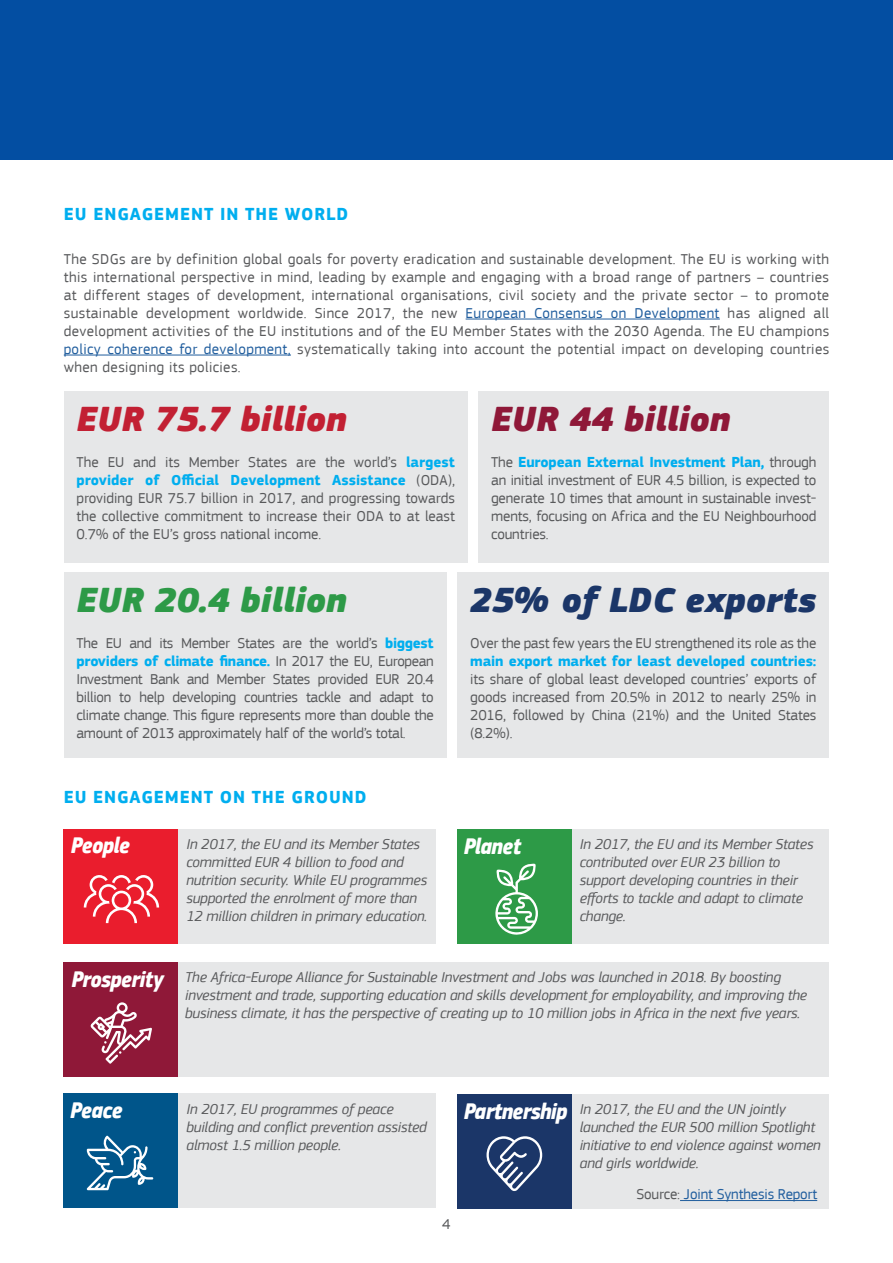
<style>
.page{position:relative;width:893px;height:1263px;background:#fff}
.page>*{position:absolute;margin:0;border:0;box-sizing:border-box;transform-origin:0 0}
.t1{font:36px "EC Square Sans Pro Extra Black Itali";color:#1b3668}
.t2{font:36px "EC Square Sans Pro Extra Black Itali";color:#c22033}
.t3{font:36px "EC Square Sans Pro Extra Black Itali";color:#2d9a47}
.t4{font:36px "EC Square Sans Pro Extra Black Itali";color:#8f1838}
.t5{font:italic 700 23.25px "EC Square Sans Cond Pro";letter-spacing:-.01em;color:#fff}
.t6{font:700 18px "EC Square Sans Pro";letter-spacing:.05em;color:#00aeef}
.t7{font:15px/18px "EC Square Sans Pro";letter-spacing:-.01em;color:#58595b;text-align:justify}
.t8{font:italic 15px/18px "EC Square Sans Pro";letter-spacing:-.01em;color:#58595b}
.t9{font:700 15px "EC Square Sans Pro";letter-spacing:-.01em;color:#00aeef}
.t10{font:15px "EC Square Sans Pro";letter-spacing:-.01em;color:#215e9e}
.s1{color:#215e9e}
.s2{font-weight:700;color:#00aeef}
.s3{color:#58595b}
</style>
<div class="page">
<div style="left:178px;top:829px;width:258px;height:115px;background:#e6e7e8"></div>
<div style="left:571px;top:829px;width:258px;height:115px;background:#e6e7e8"></div>
<div style="left:178px;top:1094px;width:258px;height:114px;background:#e6e7e8"></div>
<div style="left:571px;top:1094px;width:258px;height:114px;background:#e6e7e8"></div>
<div style="left:177px;top:962px;width:652px;height:115px;background:#e6e7e8"></div>
<hr style="left:680px;top:1200px;width:137px;height:1px;background:#215e9e">
<div style="left:64px;top:391px;width:404px;height:172px;background:#e6e7e8"></div>
<div style="left:64px;top:572px;width:382px;height:185px;background:#e6e7e8"></div>
<div style="left:478px;top:391px;width:351px;height:172px;background:#e6e7e8"></div>
<div style="left:457px;top:572px;width:372px;height:185px;background:#e6e7e8"></div>
<hr style="left:466px;top:319px;width:254px;height:1px;background:#215e9e">
<hr style="left:64px;top:355px;width:227px;height:1px;background:#215e9e">
<div style="left:457px;top:1094px;width:115px;height:114px;background:#1b3668"></div>
<svg style="left:486px;top:1136px;width:56px;height:55px"></svg>
<div style="left:457px;top:829px;width:114px;height:115px;background:#2d9a47"></div>
<svg style="left:495px;top:863px;width:43px;height:72px"></svg>
<div style="left:64px;top:829px;width:114px;height:115px;background:#ea1d2d"></div>
<svg style="left:84px;top:875px;width:75px;height:48px"></svg>
<div style="left:64px;top:1094px;width:114px;height:114px;background:#00558a"></div>
<svg style="left:87px;top:1135px;width:66px;height:55px"></svg>
<div style="left:64px;top:962px;width:114px;height:115px;background:#8f1838"></div>
<svg style="left:91px;top:1002px;width:61px;height:62px"></svg>
<div style="left:0;top:0;width:893px;height:160px;background:#034ea2"></div>
<p class="t6" style="left:64px;top:203px;width:286px">EU ENGAGEMENT IN THE WORLD</p>
<p class="t7" style="left:64px;top:250px;width:767px">The SDGs are by definition global goals for poverty eradication and sustainable development. The EU is working with this international perspective in mind, leading by example and engaging with a broad range of partners – countries at different stages of development, international organisations, civil society and the private sector – to promote sustainable development worldwide. Since 2017, the new <span class="s1">European Consensus on Development</span> has aligned all development activities of the EU institutions and of the EU Member States with the 2030 Agenda. The EU champions <span class="s1">policy coherence for development,</span> systematically taking into account the potential impact on developing countries when designing its policies.</p>
<h1 class="t2" style="left:77px;top:397px;width:272px">EUR 75.7 billion</h1>
<p class="t7" style="left:77px;top:453px;width:380px">The EU and its Member States are the world’s <span class="s2">largest provider of Official Development Assistance</span> (ODA), providing EUR 75.7 billion in 2017, and progressing towards the collective commitment to increase their ODA to at least 0.7% of the EU’s gross national income.</p>
<h1 class="t4" style="left:491px;top:397px;width:241px">EUR 44 billion</h1>
<p class="t7" style="left:491px;top:453px;width:327px">The <span class="s2">European External Investment Plan,</span> through an initial investment of EUR 4.5 billion, is expected to generate 10 times that amount in sustainable invest&shy;ments, focusing on Africa and the EU Neighbourhood countries.</p>
<h1 class="t3" style="left:77px;top:577px;width:272px">EUR 20.4 billion</h1>
<p class="t7" style="left:77px;top:634px;width:359px">The EU and its Member States are the world’s <span class="s2">biggest providers of climate finance.</span> In 2017 the EU, European Investment Bank and Member States provided EUR 20.4 billion to help developing countries tackle and adapt to climate change. This figure represents more than double the amount of 2013 approximately half of the world’s total.</p>
<h1 class="t1" style="left:470px;top:577px;width:348px">25% of LDC exports</h1>
<p class="t7" style="left:470px;top:634px;width:348px">Over the past few years the EU strengthened its role as the</p>
<p class="t9" style="left:470px;top:652px;width:348px">main export market for least developed countries:</p>
<p class="t7" style="left:470px;top:670px;width:348px">its share of global least developed countries’ exports of goods increased from 20.5% in 2012 to nearly 25% in 2016, followed by China (21%) and the United States (8.2%).</p>
<p class="t6" style="left:64px;top:786px;width:304px">EU ENGAGEMENT ON THE GROUND</p>
<h2 class="t5" style="left:71px;top:831px;width:60px">People</h2>
<h2 class="t5" style="left:464px;top:832px;width:59px">Planet</h2>
<p class="t8" style="left:186px;top:835px;width:242px">In 2017, the EU and its Member States committed EUR 4 billion to food and nutrition security. While EU programmes supported the enrolment of more than 12 million children in primary education.</p>
<p class="t8" style="left:580px;top:835px;width:235px">In 2017, the EU and its Member States contributed over EUR 23 billion to support developing countries in their efforts to tackle and adapt to climate change.</p>
<h2 class="t5" style="left:72px;top:964px;width:93px">Prosperity</h2>
<p class="t8" style="left:185px;top:968px;width:623px">The Africa-Europe Alliance for Sustainable Investment and Jobs was launched in 2018. By boosting investment and trade, supporting education and skills development for employability, and improving the business climate, it has the perspective of creating up to 10 million jobs in Africa in the next five years.</p>
<h2 class="t5" style="left:70px;top:1096px;width:54px">Peace</h2>
<h2 class="t5" style="left:464px;top:1097px;width:105px">Partnership</h2>
<p class="t8" style="left:186px;top:1100px;width:242px">In 2017, EU programmes of peace building and conflict prevention assisted almost 1.5 million people.</p>
<p class="t8" style="left:580px;top:1100px;width:242px">In 2017, the EU and the UN jointly launched the EUR 500 million Spotlight initiative to end violence against women and girls worldwide.</p>
<p class="t7" style="left:442px;top:1215px;width:10px">4</p>
<p class="t10" style="left:636px;top:1186px;width:182px"><span class="s3">Source:</span> Joint Synthesis Report</p>
</div>
